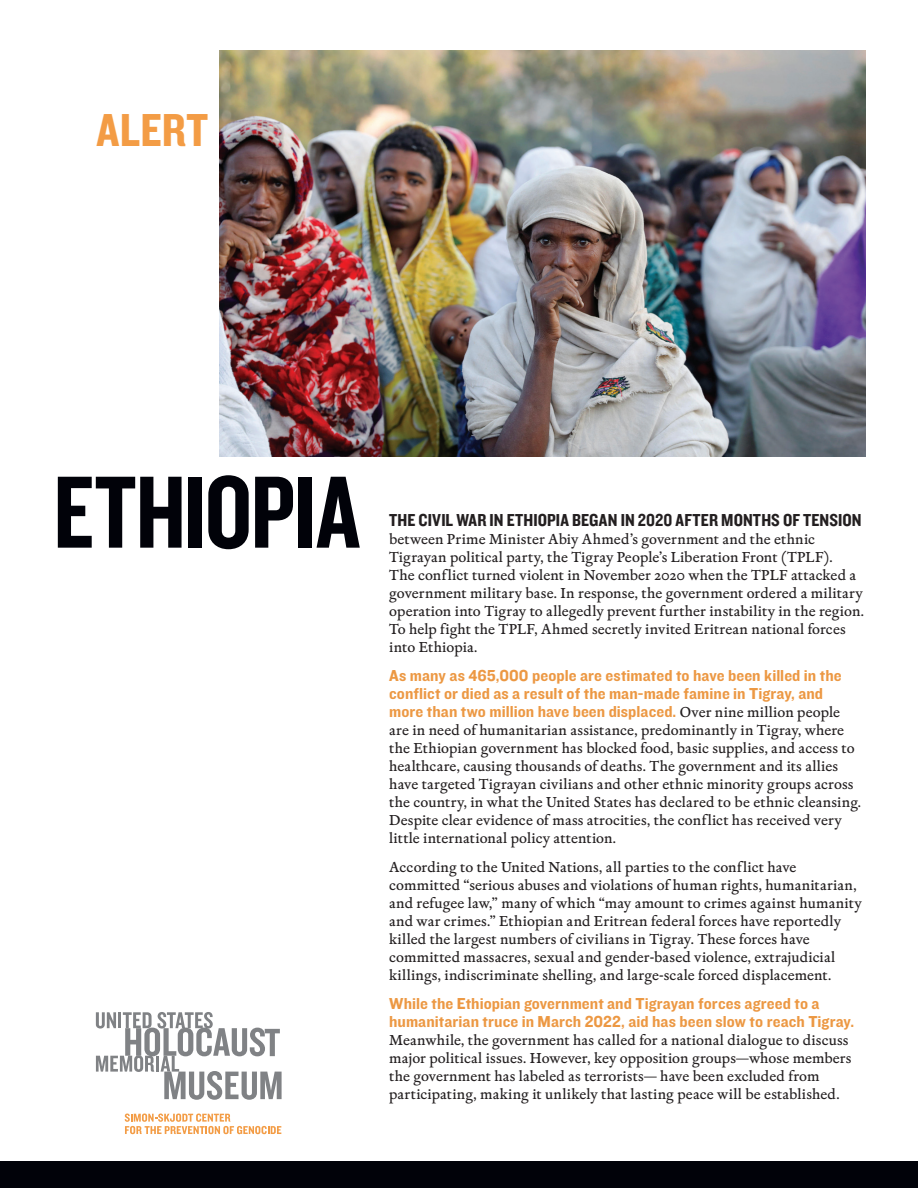
<style>
.page{position:relative;width:918px;height:1188px;background:#fff}
.page>*{position:absolute;margin:0;border:0;box-sizing:border-box;transform-origin:0 0}
.t1{font:106.5px "Knockout 49 Liteweight";letter-spacing:-.015em;color:#010209}
.t2{font:48px "Knockout 50 Welterweight";letter-spacing:.005em;color:#f39c45}
.t3{font:18px "Knockout 50 Welterweight";letter-spacing:.005em;color:#231f20}
.t4{font:16.5px/18px "Knockout 51 Middleweight";letter-spacing:.005em;color:#ec9843}
.t5{font:15px/18px "Merlo Tx";letter-spacing:.01em;color:#231f20}
.s1{font-family:"Merlo Tx";font-size:15px;color:#231f20}
</style>
<div class="page">
<svg style="left:96px;top:1012px;width:186px;height:88px"></svg>
<svg style="left:125px;top:1114px;width:156px;height:20px"></svg>
<img style="left:220px;top:50px;width:646px;height:407px">
<div style="left:0;top:1161px;width:918px;height:27px;background:#010209"></div>
<h2 class="t2" style="left:97px;top:99px;width:113px">ALERT</h2>
<h1 class="t1" style="left:53px;top:445px;width:308px">ETHIOPIA</h1>
<p class="t3" style="left:389px;top:508px;width:474px">THE CIVIL WAR IN ETHIOPIA BEGAN IN 2020 AFTER MONTHS OF TENSION</p>
<p class="t5" style="left:389px;top:530px;width:476px">between Prime Minister Abiy Ahmed’s government and the ethnic Tigrayan political party, the Tigray People’s Liberation Front (TPLF).<br>The conflict turned violent in November 2020 when the TPLF attacked a government military base. In response, the government ordered a military operation into Tigray to allegedly prevent further instability in the region.<br>To help fight the TPLF, Ahmed secretly invited Eritrean national forces into Ethiopia.</p>
<p class="t4" style="left:389px;top:666px;width:454px">As many as 465,000 people are estimated to have been killed in the conflict or died as a result of the man-made famine in Tigray, and more than two million have been displaced. <span class="s1">Over nine million people</span></p>
<p class="t5" style="left:389px;top:721px;width:473px">are in need of humanitarian assistance, predominantly in Tigray, where the Ethiopian government has blocked food, basic supplies, and access to healthcare, causing thousands of deaths. The government and its allies have targeted Tigrayan civilians and other ethnic minority groups across the country, in what the United States has declared to be ethnic cleansing.<br>Despite clear evidence of mass atrocities, the conflict has received very little international policy attention.</p>
<p class="t5" style="left:389px;top:857px;width:474px">According to the United Nations, all parties to the conflict have committed “serious abuses and violations of human rights, humanitarian, and refugee law,” many of which “may amount to crimes against humanity and war crimes.” Ethiopian and Eritrean federal forces have reportedly killed the largest numbers of civilians in Tigray. These forces have committed massacres, sexual and gender-based violence, extrajudicial killings, indiscriminate shelling, and large-scale forced displacement.</p>
<p class="t4" style="left:389px;top:993px;width:466px">While the Ethiopian government and Tigrayan forces agreed to a humanitarian truce in March 2022, aid has been slow to reach Tigray.</p>
<p class="t5" style="left:389px;top:1030px;width:464px">Meanwhile, the government has called for a national dialogue to discuss major political issues. However, key opposition groups—whose members the government has labeled as terrorists— have been excluded from participating, making it unlikely that lasting peace will be established.</p>
</div>
